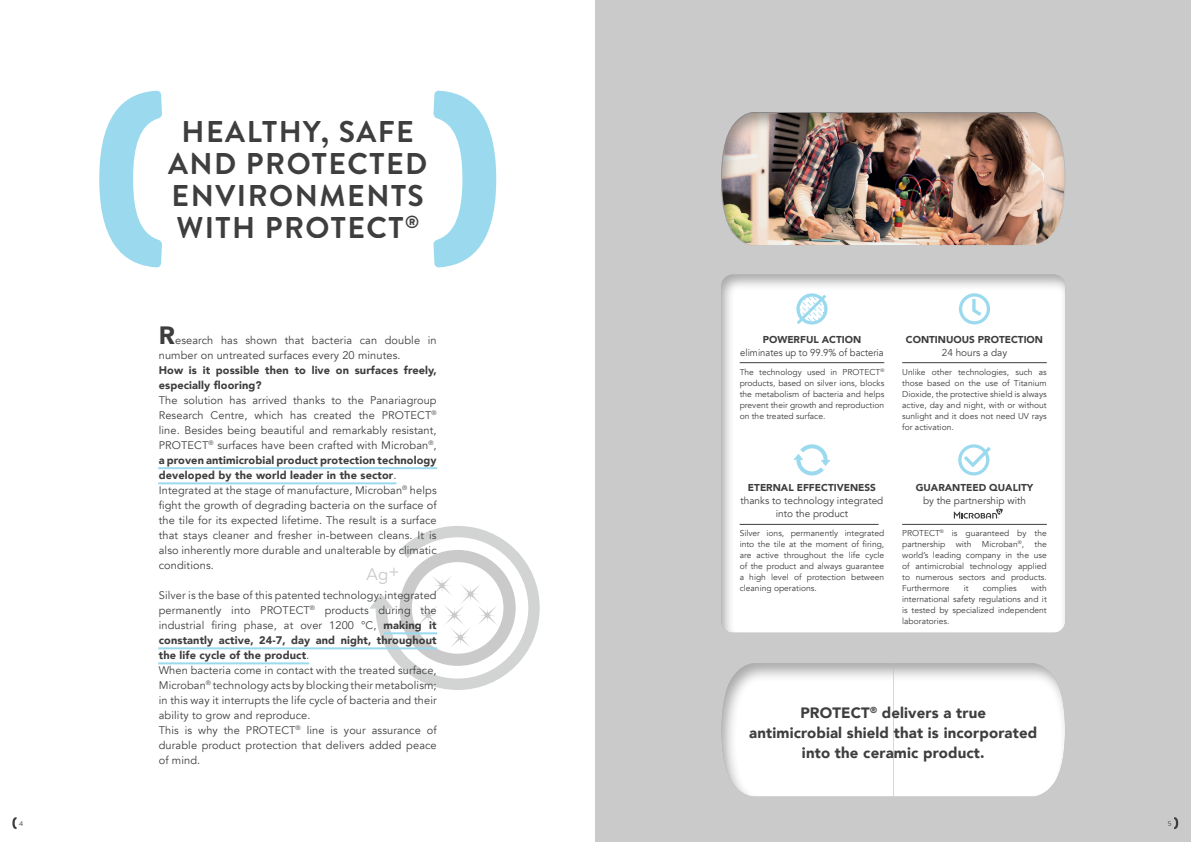
<style>
.page{position:relative;width:1191px;height:842px;background:#fff}
.page>*{position:absolute;margin:0;border:0;box-sizing:border-box;transform-origin:0 0}
.t1{font:700 30px/32px "Brandon Grotesque";letter-spacing:.05em;color:#3e3e3f;text-align:center}
.Testi{font:900 25px "Avenir";color:#3e3e3f}
.t2{font:17px "Avenir";color:#cacaca}
.t3{font:900 15px "Avenir";letter-spacing:.01em;color:#3e3e3f}
.Testi-2{font:11px/15px "Avenir";letter-spacing:.01em;color:#3e3e3f;text-align:justify}
.Testi-3{font:900 11px/15px "Avenir";letter-spacing:.01em;color:#3e3e3f}
.t4{font:10px/13px "Avenir";color:#3e3e3f;text-align:center}
.t5{font:900 10px "Avenir";color:#3e3e3f}
.t6{font:10px "Avenir";color:#3e3e3f;scale:.94 1}
.Testi-4{font:8.5px/11px "Avenir";color:#3e3e3f;text-align:justify}
.t7{font:7px "Brandon Grotesque";color:#3e3e3f}
.s1{font-weight:400}
.s2{font-weight:900}
</style>
<div class="page">
<div style="left:595px;top:0;width:596px;height:842px;background:#cacaca"></div>
<div style="left:713px;top:266px;width:352px;height:367px;background:#231f20;opacity:.39"></div>
<div style="left:720px;top:111px;width:346px;height:135px;background:#231f20;opacity:.39"></div>
<div style="left:720px;top:662px;width:345px;height:135px;background:#231f20;opacity:.39"></div>
<svg style="left:12px;top:817px;width:5px;height:12px"></svg>
<svg style="left:1174px;top:817px;width:4px;height:12px"></svg>
<svg style="left:369px;top:526px;width:171px;height:164px"></svg>
<svg style="left:953px;top:509px;width:49px;height:10px"></svg>
<hr style="left:902px;top:524px;width:144px;height:1px;background:#3e3e3f">
<hr style="left:902px;top:362px;width:144px;height:1px;background:#3e3e3f">
<hr style="left:739px;top:362px;width:145px;height:1px;background:#3e3e3f">
<hr style="left:739px;top:524px;width:139px;height:1px;background:#3e3e3f">
<svg style="left:99px;top:91px;width:63px;height:176px"></svg>
<svg style="left:433px;top:91px;width:63px;height:176px"></svg>
<svg style="left:959px;top:293px;width:31px;height:31px"></svg>
<svg style="left:796px;top:293px;width:31px;height:32px"></svg>
<svg style="left:958px;top:444px;width:32px;height:31px"></svg>
<svg style="left:793px;top:444px;width:37px;height:31px"></svg>
<hr style="left:158px;top:467px;width:279px;height:2px;background:#9bdaee">
<hr style="left:158px;top:482px;width:238px;height:2px;background:#9bdaee">
<hr style="left:384px;top:632px;width:53px;height:2px;background:#9bdaee">
<hr style="left:158px;top:647px;width:279px;height:2px;background:#9bdaee">
<hr style="left:158px;top:662px;width:151px;height:2px;background:#9bdaee">
<h1 class="t1" style="left:168px;top:116px;width:261px">HEALTHY, SAFE<br>AND PROTECTED<br>ENVIRONMENTS<br>WITH PROTECT<sup>®</sup></h1>
<p class="Testi" style="left:159px;top:314px;width:18px">R</p>
<p class="Testi-2" style="left:159px;top:333px;width:279px;text-indent:16px">esearch has shown that bacteria can double in number on untreated surfaces every 20 minutes.</p>
<p class="Testi-3" style="left:159px;top:362px;width:279px">How is it possible then to live on surfaces freely, especially flooring?</p>
<p class="Testi-2" style="left:159px;top:393px;width:279px">The solution has arrived thanks to the Panariagroup Research Centre, which has created the PROTECT<sup>® </sup>line. Besides being beautiful and remarkably resistant, PROTECT<sup>®</sup> surfaces have been crafted with Microban<sup>®</sup>,</p>
<p class="Testi-3" style="left:159px;top:452px;width:279px">a proven antimicrobial product protection technology developed by the world leader in the sector<span class="s1">.</span></p>
<p class="Testi-2" style="left:159px;top:483px;width:279px">Integrated at the stage of manufacture, Microban<sup>®</sup> helps fight the growth of degrading bacteria on the surface of the tile for its expected lifetime. The result is a surface that stays cleaner and fresher in-between cleans. It is also inherently more durable and unalterable by climatic conditions.</p>
<p class="Testi-2" style="left:159px;top:588px;width:279px">Silver is the base of this patented technology: integrated permanently into PROTECT<sup>®</sup> products during the industrial firing phase, at over 1200 °C, <span class="s2">making it constantly active, 24-7, day and night, throughout the life cycle of the product</span>.</p>
<p class="Testi-2" style="left:159px;top:663px;width:279px">When bacteria come in contact with the treated surface, Microban<sup>®</sup> technology acts by blocking their metabolism; in this way it interrupts the life cycle of bacteria and their ability to grow and reproduce.</p>
<p class="Testi-2" style="left:159px;top:723px;width:279px">This is why the PROTECT<sup>®</sup> line is your assurance of durable product protection that delivers added peace of mind.</p>
<p class="t2" style="left:366px;top:564px;width:34px">Ag+</p>
<p class="t5" style="left:762px;top:330px;width:100px">POWERFUL ACTION</p>
<p class="t6" style="left:740px;top:346px;width:154px">eliminates up to 99.9% of bacteria</p>
<p class="Testi-4" style="left:739px;top:366px;width:146px">The technology used in PROTECT<sup>® </sup>products, based on silver ions, blocks the metabolism of bacteria and helps prevent their growth and reproduction on the treated surface.</p>
<p class="t5" style="left:906px;top:330px;width:139px">CONTINUOUS PROTECTION</p>
<p class="t4" style="left:941px;top:346px;width:67px">24 hours a day</p>
<p class="Testi-4" style="left:902px;top:366px;width:146px">Unlike other technologies, such as those based on the use of Titanium Dioxide, the protective shield is always active, day and night, with or without sunlight and it does not need UV rays for activation.</p>
<p class="t5" style="left:748px;top:479px;width:129px">ETERNAL EFFECTIVENESS</p>
<p class="t4" style="left:740px;top:494px;width:144px">thanks to technology integrated into the product</p>
<p class="Testi-4" style="left:739px;top:528px;width:146px">Silver ions, permanently integrated into the tile at the moment of firing, are active throughout the life cycle of the product and always guarantee a high level of protection between cleaning operations.</p>
<p class="t5" style="left:915px;top:479px;width:119px">GUARANTEED QUALITY</p>
<p class="t4" style="left:923px;top:494px;width:104px">by the partnership with</p>
<p class="Testi-4" style="left:902px;top:528px;width:146px">PROTECT<sup>®</sup> is guaranteed by the partnership with Microban<sup>®</sup>, the world’s leading company in the use of antimicrobial technology applied to numerous sectors and products.<br>Furthermore</p>
<p class="Testi-4" style="left:902px;top:583px;width:146px;text-indent:129px">with international safety regulations and it is tested by specialized independent laboratories.</p>
<p class="Testi-4" style="left:963px;top:583px;width:6px">it</p>
<p class="Testi-4" style="left:982px;top:583px;width:35px">complies</p>
<p class="t3" style="left:800px;top:700px;width:187px">PROTECT<sup>®</sup> delivers a true</p>
<p class="t3" style="left:749px;top:720px;width:289px">antimicrobial shield that is incorporated</p>
<p class="t3" style="left:802px;top:740px;width:184px">into the ceramic product.</p>
<p class="t7" style="left:19px;top:818px;width:6px">4</p>
<p class="t7" style="left:1167px;top:818px;width:5px">5</p>
</div>
